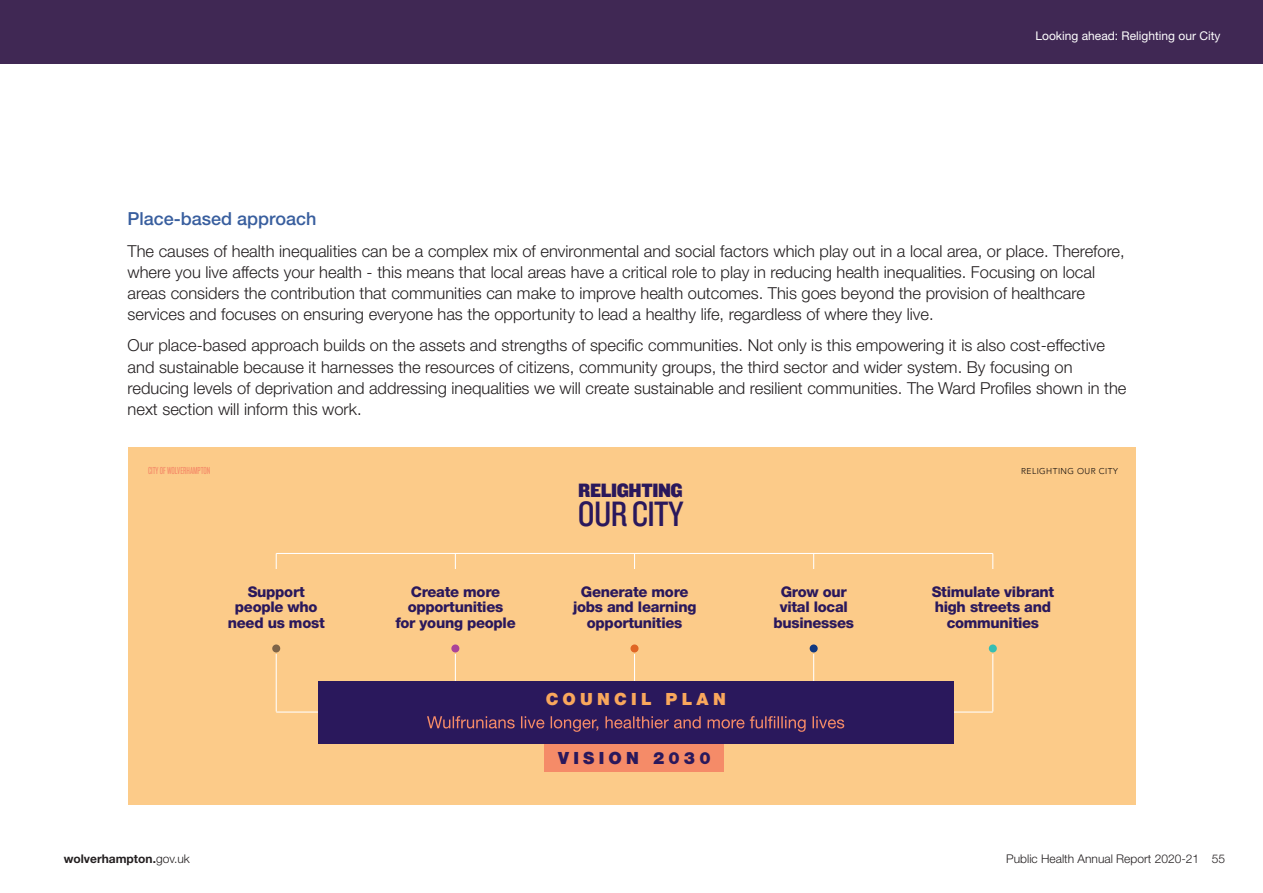
<style>
.page{position:relative;width:1263px;height:893px;background:#fff}
.page>*{position:absolute;margin:0;border:0;box-sizing:border-box;transform-origin:0 0}
.t1{font:36.6px "Knockout HTF29 Junior Liteweight";letter-spacing:-.02em;color:#2a185c}
.t2{font:20.1px "Knockout HTF71 Full Middlewt";letter-spacing:-.02em;color:#2a185c}
.t3{font:500 18px "Helvetica Neue LT Std";color:#385e9e}
.t4{font:900 16.8px "Helvetica Neue LT Std";letter-spacing:.25em;color:#f9a75c}
.t5{font:900 16.8px "Helvetica Neue LT Std";letter-spacing:.25em;color:#2a185c}
.t6{font:300 16.5px/21px "Helvetica Neue LT Std";color:#231f20}
.t7{font:800 14.7px/15.8px "Helvetica Neue LT Std";letter-spacing:-.02em;color:#2a185c;text-align:center}
.t8{font:300 12px "Helvetica Neue LT Std";color:#231f20}
.t9{font:12px "Helvetica Neue LT Std";color:#fff}
.t10{font:700 12px "Helvetica Neue LT Std";color:#231f20}
.t11{font:10.5px "Knockout HTF27 Junior Bantamwt";color:#f58b68}
.t12{font:300 8.4px "Avenir";letter-spacing:.05em;color:#0d090a}
.s1{font-weight:300}
</style>
<div class="page">
<div style="left:0;top:0;width:1263px;height:64px;background:#402854"></div>
<div style="left:128px;top:447px;width:1007px;height:358px;background:#fccb89"></div>
<hr style="left:276px;top:553px;width:1px;height:159px;background:#fff">
<hr style="left:455px;top:553px;width:1px;height:159px;background:#fff">
<hr style="left:634px;top:553px;width:1px;height:179px;background:#fff">
<hr style="left:813px;top:553px;width:1px;height:159px;background:#fff">
<hr style="left:992px;top:553px;width:1px;height:159px;background:#fff">
<div style="left:261px;top:569px;width:806px;height:85px;background:#fccb89"></div>
<div style="left:272px;top:644px;width:8px;height:8px;background:#7e6448;border-radius:50%"></div>
<hr style="left:276px;top:553px;width:717px;height:1px;background:#fff">
<hr style="left:276px;top:711px;width:717px;height:2px;background:#fff">
<div style="left:630px;top:644px;width:8px;height:8px;background:#e06625;border-radius:50%"></div>
<div style="left:810px;top:644px;width:8px;height:8px;background:#113880;border-radius:50%"></div>
<div style="left:451px;top:644px;width:8px;height:8px;background:#aa4399;border-radius:50%"></div>
<div style="left:989px;top:644px;width:8px;height:8px;background:#36beb3;border-radius:50%"></div>
<div style="left:544px;top:743px;width:179px;height:29px;background:#f58b68"></div>
<div style="left:318px;top:681px;width:636px;height:62px;background:#2a185c"></div>
<svg style="left:427px;top:716px;width:417px;height:16px"></svg>
<p class="t9" style="left:1035px;top:32px;width:186px">Looking ahead: Relighting our City</p>
<p class="t3" style="left:128px;top:213px;width:190px">Place-based approach</p>
<p class="t6" style="left:128px;top:242px;width:999px">The causes of health inequalities can be a complex mix of environmental and social factors which play out in a local area, or place. Therefore, where you live affects your health - this means that local areas have a critical role to play in reducing health inequalities. Focusing on local areas considers the contribution that communities can make to improve health outcomes. This goes beyond the provision of healthcare services and focuses on ensuring everyone has the opportunity to lead a healthy life, regardless of where they live.</p>
<p class="t6" style="left:128px;top:337px;width:1000px">Our place-based approach builds on the assets and strengths of specific communities. Not only is this empowering it is also cost-effective and sustainable because it harnesses the resources of citizens, community groups, the third sector and wider system. By focusing on reducing levels of deprivation and addressing inequalities we will create sustainable and resilient communities. The Ward Profiles shown in the next section will inform this work.</p>
<p class="t11" style="left:148px;top:467px;width:64px">CITY OF WOLVERHAMPTON</p>
<p class="t12" style="left:1021px;top:467px;width:98px">RELIGHTING OUR CITY</p>
<p class="t2" style="left:578px;top:480px;width:106px">RELIGHTING</p>
<h1 class="t1" style="left:578px;top:496px;width:107px">OUR CITY</h1>
<p class="t7" style="left:228px;top:585px;width:98px">Support people who need us most</p>
<p class="t7" style="left:395px;top:585px;width:122px">Create more opportunities<br>for young people</p>
<p class="t7" style="left:573px;top:585px;width:125px">Generate more jobs and learning opportunities</p>
<p class="t7" style="left:773px;top:585px;width:82px">Grow our vital local businesses</p>
<p class="t7" style="left:932px;top:585px;width:124px">Stimulate vibrant high streets and communities</p>
<p class="t4" style="left:546px;top:689px;width:182px">COUNCIL PLAN</p>
<p class="t5" style="left:558px;top:748px;width:154px">VISION 2030</p>
<p class="t10" style="left:64px;top:855px;width:127px">wolverhampton.<span class="s1">gov.uk</span></p>
<p class="t8" style="left:1006px;top:855px;width:221px">Public Health Annual Report 2020-21 55</p>
</div>
